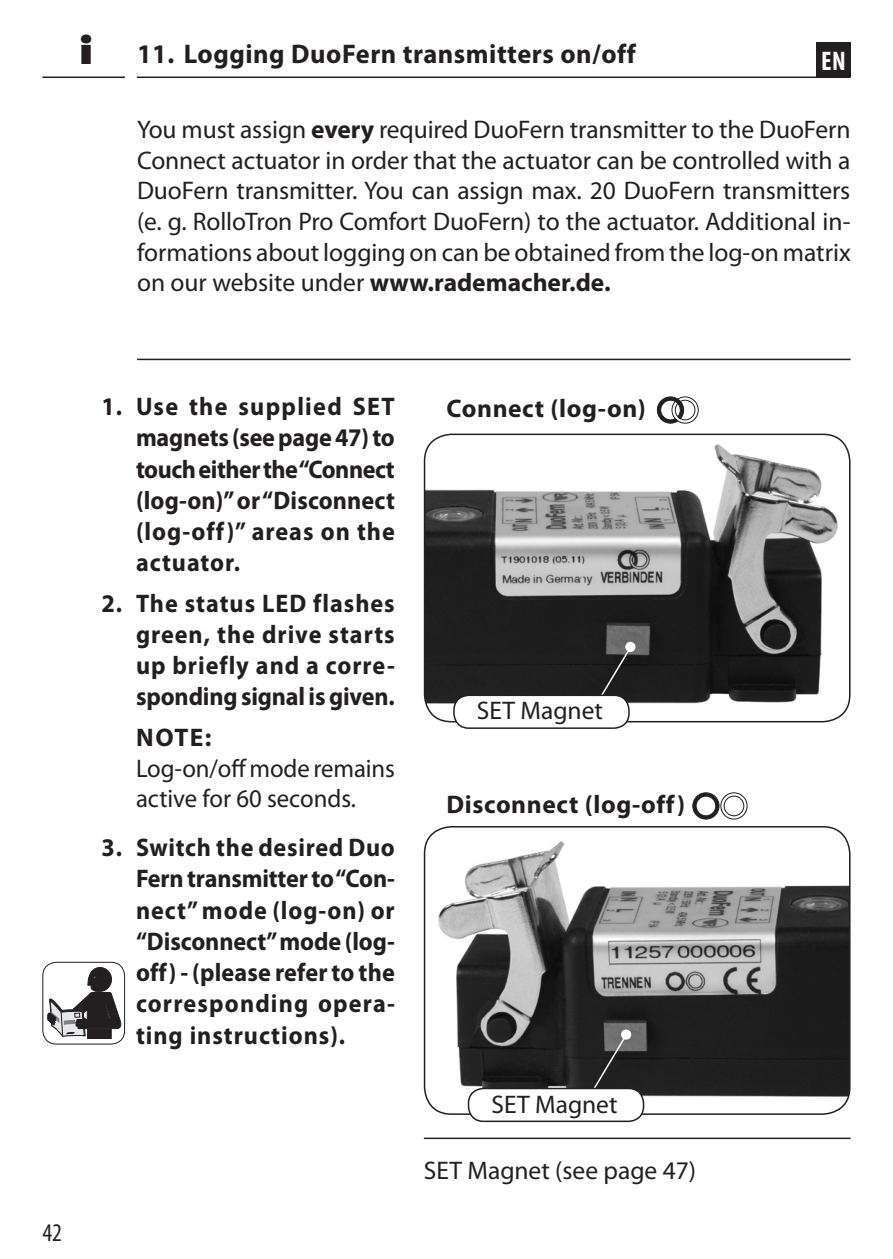
<style>
.page{position:relative;width:893px;height:1259px;background:#fff}
.page>*{position:absolute;margin:0;border:0;box-sizing:border-box;transform-origin:0 0}
.Informations_-_i{font:800 36px "Futura";color:#231f20}
.Kapitelüberschriften{font:700 27px "Myriad Pro";letter-spacing:.02em;color:#231f20}
.t1{font:700 condensed 27px "Myriad Pro";color:#fff}
.Fließtext_-_EN{font:25.5px/30.6px "Myriad Pro";color:#231f20;text-align:justify}
.Handlungsschritte_Fe{font:700 25.5px/31.2px "Myriad Pro";letter-spacing:.04em;color:#231f20;text-align:justify;scale:.95 1}
.Fließtext_-_DE{font:25.5px "Myriad Pro";color:#231f20}
.Untertitel_-_DE{font:700 25.5px "Myriad Pro";letter-spacing:.025em;color:#231f20}
.HINWEIS_WICHTIG_-_EN{font:700 25.5px "Myriad Pro";color:#231f20}
.t2{font:condensed 25.5px "Myriad Pro";color:#231f20}
.s1{font-weight:700}
</style>
<div class="page">
<hr style="left:137px;top:77px;width:714px;height:1px;background:#231f20">
<hr style="left:42px;top:77px;width:83px;height:1px;background:#231f20">
<img style="left:425px;top:434px;width:425px;height:287px">
<div style="left:424px;top:433px;width:426px;height:289px;border:2px solid #231f20;border-radius:27px"></div>
<svg style="left:593px;top:645px;width:39px;height:63px;background:#2e2e2e"></svg>
<div style="left:625px;top:642px;width:10px;height:10px;background:#fff;border-radius:50%"></div>
<img style="left:426px;top:832px;width:424px;height:282px">
<div style="left:424px;top:826px;width:426px;height:289px;border:2px solid #231f20;border-radius:27px"></div>
<svg style="left:589px;top:1033px;width:39px;height:54px;background:#373737"></svg>
<div style="left:621px;top:1029px;width:10px;height:10px;background:#fff;border-radius:50%"></div>
<div style="left:816px;top:42px;width:34px;height:35px;background:#231f20"></div>
<hr style="left:137px;top:359px;width:714px;height:1px;background:#231f20">
<div style="left:454px;top:695px;width:175px;height:33px;background:#fff;border-radius:15px"></div>
<div style="left:453px;top:694px;width:177px;height:35px;border:2px solid #231f20;border-radius:15px"></div>
<div style="left:468px;top:1088px;width:175px;height:33px;background:#fff;border-radius:15px"></div>
<div style="left:468px;top:1087px;width:176px;height:35px;border:2px solid #231f20;border-radius:15px"></div>
<hr style="left:424px;top:1137px;width:426px;height:2px;background:#231f20">
<svg style="left:672px;top:397px;width:26px;height:26px"></svg>
<div style="left:672px;top:397px;width:26px;height:26px;border:1px solid #231f20;border-radius:50%"></div>
<div style="left:675px;top:400px;width:20px;height:20px;background:#fff;border-radius:50%"></div>
<div style="left:675px;top:400px;width:20px;height:20px;border:1px solid #231f20;border-radius:50%"></div>
<svg style="left:657px;top:396px;width:27px;height:28px"></svg>
<svg style="left:692px;top:792px;width:56px;height:27px"></svg>
<svg style="left:48px;top:967px;width:73px;height:71px"></svg>
<div style="left:42px;top:962px;width:83px;height:82px;border:1px solid #231f20;border-radius:14px"></div>
<p class="Informations_-_i" style="left:79px;top:29px;width:16px">i</p>
<p class="Kapitelüberschriften" style="left:137px;top:36px;width:500px">11. Logging DuoFern transmitters on/off</p>
<p class="t1" style="left:821px;top:44px;width:26px">EN</p>
<p class="Fließtext_-_EN" style="left:137px;top:114px;width:715px">You must assign <span class="s1">every</span> required DuoFern transmitter to the DuoFern Connect actuator in order that the actuator can be controlled with a DuoFern transmitter. You can assign max. 20 DuoFern transmitters (e. g. RolloTron Pro Comfort DuoFern) to the actuator. Additional in&shy;formations about logging on can be obtained from the log-on matrix on our website under <span class="s1">www.rademacher.de.</span></p>
<p class="t2" style="left:42px;top:1217px;width:21px">42</p>
<p class="Handlungsschritte_Fe" style="left:136px;top:390px;width:274px;text-indent:-34px">1. Use the supplied SET magnets (seepage47)to toucheitherthe“Connect (log-on)”or“Disconnect (log-off)” areas on the actuator.</p>
<p class="Handlungsschritte_Fe" style="left:136px;top:587px;width:274px;text-indent:-34px">2. The status LED flashes green, the drive starts up briefly and a corre&shy;spondingsignal isgiven.</p>
<p class="HINWEIS_WICHTIG_-_EN" style="left:136px;top:721px;width:77px">NOTE:</p>
<p class="Fließtext_-_EN" style="left:136px;top:752px;width:261px">Log-on/off mode remains active for 60 seconds.</p>
<p class="Handlungsschritte_Fe" style="left:136px;top:831px;width:274px;text-indent:-34px">3. Switch the desired Duo Ferntransmitterto“Con&shy;nect” mode (log-on) or “Disconnect”mode (log&shy;off) - (please refer to the corresponding opera&shy;ting instructions).</p>
<p class="Untertitel_-_DE" style="left:446px;top:392px;width:201px">Connect (log-on)</p>
<p class="Fließtext_-_DE" style="left:477px;top:695px;width:128px">SET Magnet</p>
<p class="Untertitel_-_DE" style="left:446px;top:788px;width:240px">Disconnect (log-off)</p>
<p class="Fließtext_-_DE" style="left:491px;top:1088px;width:128px">SET Magnet</p>
<p class="Fließtext_-_DE" style="left:424px;top:1155px;width:274px">SET Magnet (see page 47)</p>
</div>
